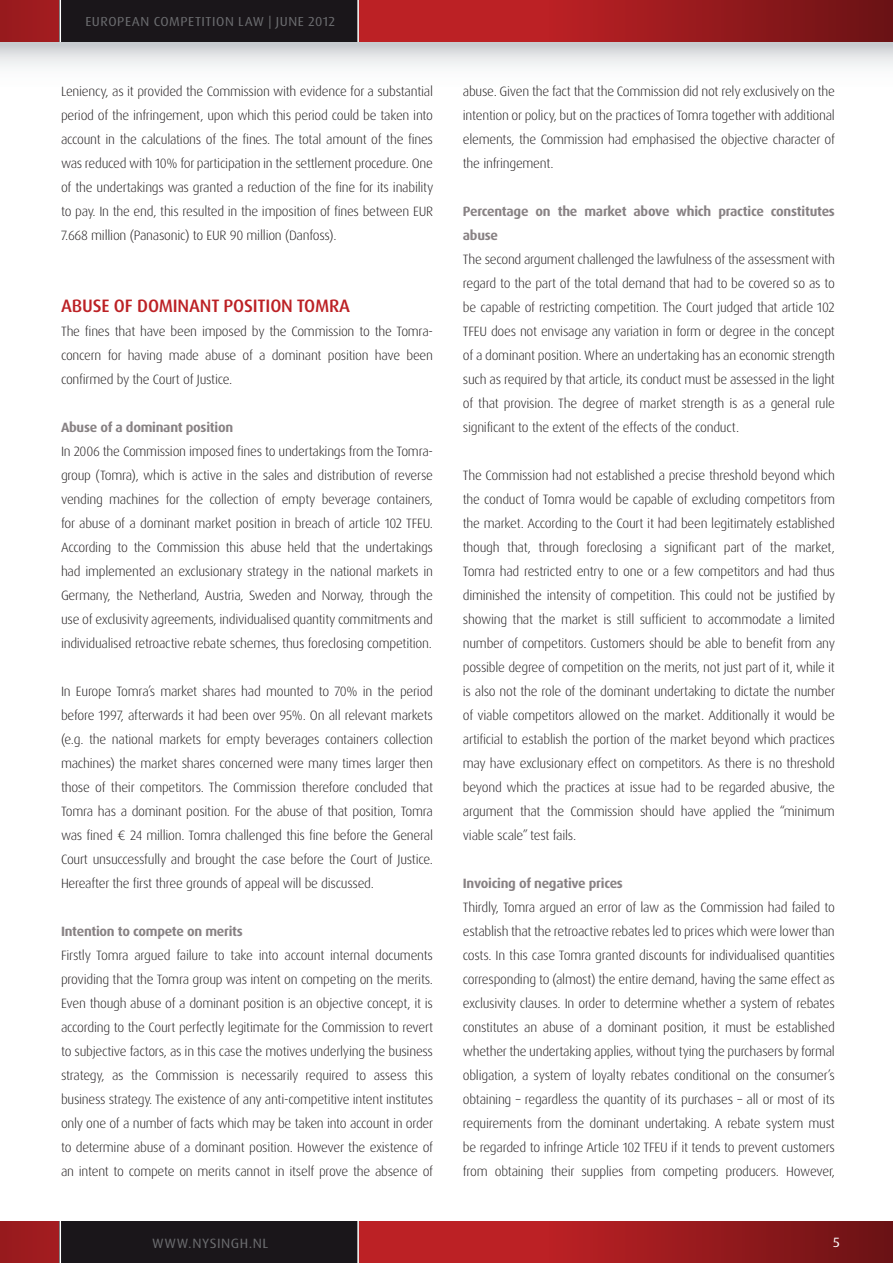
<style>
.page{position:relative;width:893px;height:1263px;background:#fff}
.page>*{position:absolute;margin:0;border:0;box-sizing:border-box;transform-origin:0 0}
.t1{font:500 18px "Dax OT";letter-spacing:-.01em;color:#bc2125}
.t2{font:300 13.5px/24px "Dax OT";letter-spacing:-.02em;color:#231f20;text-align:justify}
.t3{font:700 13.5px/24px "Dax OT";letter-spacing:-.02em;color:#888284}
.t4{font:13.5px "Dax OT";letter-spacing:.04em;color:#6c6d70;scale:1.05 1}
.t5{font:13.5px "Dax OT";color:#fff;scale:1.05 1}
.t6{font:13.05px "Dax OT";letter-spacing:.04em;color:#6c6d70;scale:1.05 1}
</style>
<div class="page">
<div style="left:0;top:1220px;width:893px;height:43px;background:#bc2125"></div>
<div style="left:452px;top:1220px;width:441px;height:43px;background:linear-gradient(to right,#ca2328,#6e1315)"></div>
<div style="left:0;top:1220px;width:255px;height:43px;background:#9d1b1f"></div>
<div style="left:0;top:0;width:893px;height:42px;background:#bc2125"></div>
<div style="left:452px;top:0;width:441px;height:42px;background:linear-gradient(to right,#ca2328,#6e1315)"></div>
<div style="left:0;top:0;width:255px;height:42px;background:#9d1b1f"></div>
<div style="left:60px;top:1220px;width:299px;height:43px;background:#1a161a"></div>
<div style="left:60px;top:0;width:299px;height:42px;background:#1a161a"></div>
<div style="left:0;top:42px;width:893px;height:13px;background:#c8ccd0"></div>
<svg style="left:0;top:48px;width:893px;height:19px"></svg>
<p class="t6" style="left:85px;top:13px;width:239px">EUROPEAN COMPETITION LAW | JUNE 2012</p>
<p class="t2" style="left:61px;top:79px;width:374px">Leniency, as it provided the Commission with evidence for a substantial period of the infringement, upon which this period could be taken into account in the calculations of the fines. The total amount of the fines was reduced with 10% for participation in the settlement procedure. One of the undertakings was granted a reduction of the fine for its inability to pay. In the end, this resulted in the imposition of fines between EUR 7.668 million (Panasonic) to EUR 90 million (Danfoss).</p>
<p class="t1" style="left:61px;top:294px;width:291px">ABUSE OF DOMINANT POSITION TOMRA</p>
<p class="t2" style="left:61px;top:319px;width:374px">The fines that have been imposed by the Commission to the Tomra&shy;concern for having made abuse of a dominant position have been confirmed by the Court of Justice.</p>
<p class="t3" style="left:61px;top:415px;width:174px">Abuse of a dominant position</p>
<p class="t2" style="left:61px;top:439px;width:374px">In 2006 the Commission imposed fines to undertakings from the Tomra&shy;group (Tomra), which is active in the sales and distribution of reverse vending machines for the collection of empty beverage containers, for abuse of a dominant market position in breach of article 102 TFEU.<br>According to the Commission this abuse held that the undertakings had implemented an exclusionary strategy in the national markets in Germany, the Netherland, Austria, Sweden and Norway, through the use of exclusivity agreements, individualised quantity commitments and individualised retroactive rebate schemes, thus foreclosing competition.</p>
<p class="t2" style="left:61px;top:679px;width:374px">In Europe Tomra’s market shares had mounted to 70% in the period before 1997, afterwards it had been over 95%. On all relevant markets (e.g. the national markets for empty beverages containers collection machines) the market shares concerned were many times larger then those of their competitors. The Commission therefore concluded that Tomra has a dominant position. For the abuse of that position, Tomra was fined € 24 million. Tomra challenged this fine before the General Court unsuccessfully and brought the case before the Court of Justice.<br>Hereafter the first three grounds of appeal will be discussed.</p>
<p class="t3" style="left:61px;top:919px;width:183px">Intention to compete on merits</p>
<p class="t2" style="left:61px;top:943px;width:374px">Firstly Tomra argued failure to take into account internal documents providing that the Tomra group was intent on competing on the merits.<br>Even though abuse of a dominant position is an objective concept, it is according to the Court perfectly legitimate for the Commission to revert to subjective factors, as in this case the motives underlying the business strategy, as the Commission is necessarily required to assess this business strategy. The existence of any anti-competitive intent institutes only one of a number of facts which may be taken into account in order to determine abuse of a dominant position. However the existence of an intent to compete on merits cannot in itself prove the absence of</p>
<p class="t2" style="left:463px;top:79px;width:374px">abuse. Given the fact that the Commission did not rely exclusively on the intention or policy, but on the practices of Tomra together with additional elements, the Commission had emphasised the objective character of the infringement.</p>
<p class="t3" style="left:463px;top:199px;width:374px">Percentage on the market above which practice constitutes abuse</p>
<p class="t2" style="left:463px;top:247px;width:374px">The second argument challenged the lawfulness of the assessment with regard to the part of the total demand that had to be covered so as to be capable of restricting competition. The Court judged that article 102<br>TFEU does not envisage any variation in form or degree in the concept of a dominant position. Where an undertaking has an economic strength such as required by that article, its conduct must be assessed in the light of that provision. The degree of market strength is as a general rule significant to the extent of the effects of the conduct.</p>
<p class="t2" style="left:463px;top:463px;width:374px">The Commission had not established a precise threshold beyond which the conduct of Tomra would be capable of excluding competitors from the market. According to the Court it had been legitimately established though that, through foreclosing a significant part of the market, Tomra had restricted entry to one or a few competitors and had thus diminished the intensity of competition. This could not be justified by showing that the market is still sufficient to accommodate a limited number of competitors. Customers should be able to benefit from any possible degree of competition on the merits, not just part of it, while it is also not the role of the dominant undertaking to dictate the number of viable competitors allowed on the market. Additionally it would be artificial to establish the portion of the market beyond which practices may have exclusionary effect on competitors. As there is no threshold beyond which the practices at issue had to be regarded abusive, the argument that the Commission should have applied the “minimum viable scale” test fails.</p>
<p class="t3" style="left:463px;top:871px;width:162px">Invoicing of negative prices</p>
<p class="t2" style="left:463px;top:895px;width:374px">Thirdly, Tomra argued an error of law as the Commission had failed to establish that the retroactive rebates led to prices which were lower than costs. In this case Tomra granted discounts for individualised quantities corresponding to (almost) the entire demand, having the same effect as exclusivity clauses. In order to determine whether a system of rebates constitutes an abuse of a dominant position, it must be established whether the undertaking applies, without tying the purchasers by formal obligation, a system of loyalty rebates conditional on the consumer’s obtaining – regardless the quantity of its purchases – all or most of its requirements from the dominant undertaking. A rebate system must be regarded to infringe Article 102 TFEU if it tends to prevent customers from obtaining their supplies from competing producers. However,</p>
<p class="t4" style="left:152px;top:1235px;width:112px">WWW.NYSINGH.NL</p>
<p class="t5" style="left:833px;top:1234px;width:8px">5</p>
</div>
